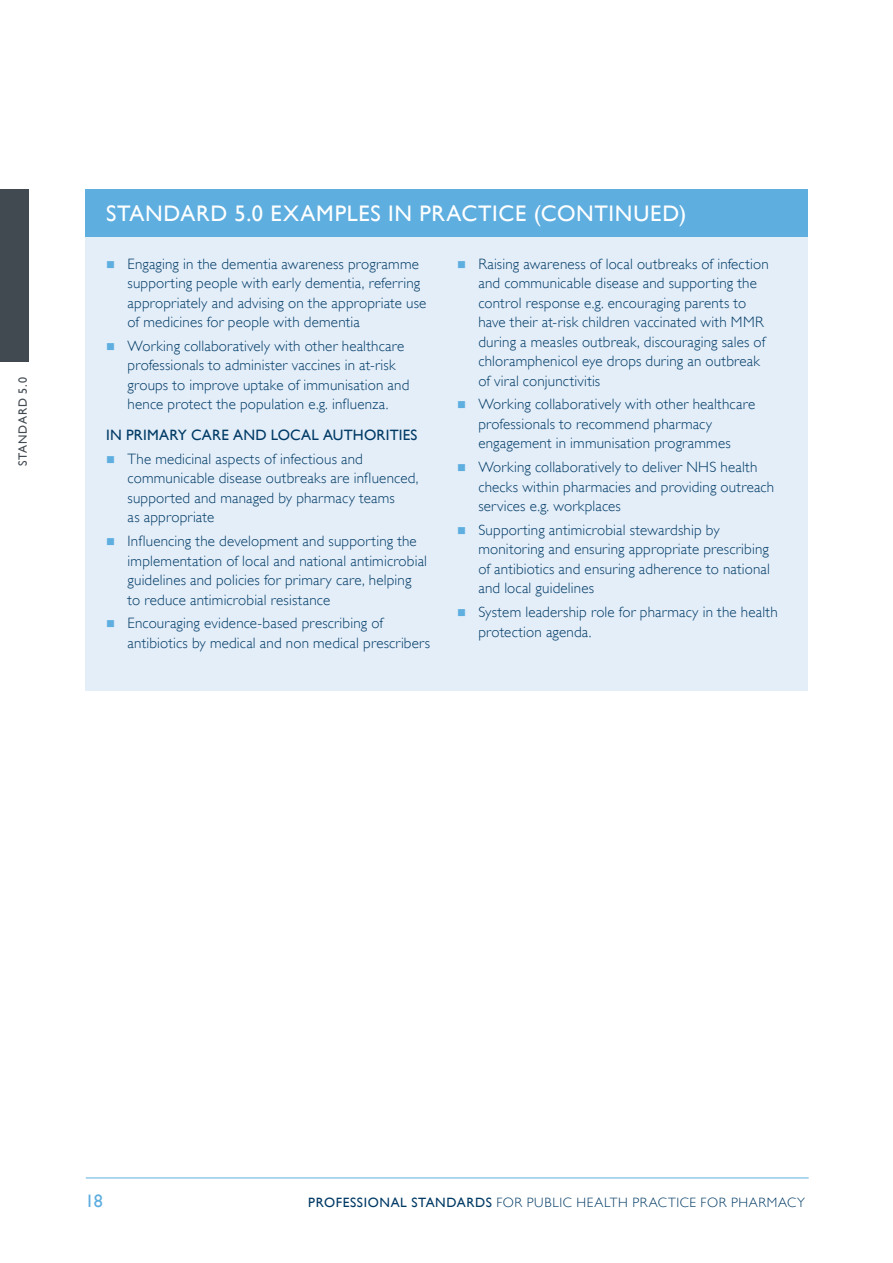
<style>
.page{position:relative;width:893px;height:1263px;background:#fff}
.page>*{position:absolute;margin:0;border:0;box-sizing:border-box;transform-origin:0 0}
.t1{font:22.5px "Gill Sans";letter-spacing:.03em;color:#fff}
.t2{font:18px "Gill Sans";color:#5eaee0}
.t3{font:300 15px/19.5px "Gill Sans";letter-spacing:.01em;color:#003a65}
.t4{font:15px "Gill Sans";letter-spacing:.015em;color:#003a65}
.t5{font:300 13.5px "Gill Sans";letter-spacing:.045em;color:#003a65}
.t6{font:12px "Gill Sans";letter-spacing:.075em;color:#424a51}
.s1{font-weight:400}
</style>
<div class="page">
<hr style="left:86px;top:1178px;width:723px;height:1px;background:#5eaee0">
<div style="left:0;top:189px;width:29px;height:173px;background:#424a51"></div>
<div style="left:85px;top:237px;width:723px;height:453px;background:#e4eef9"></div>
<div style="left:85px;top:189px;width:723px;height:48px;background:#5eaee0"></div>
<p class="t6" style="left:16px;top:466px;width:91px;rotate:-90deg">STANDARD 5.0</p>
<h1 class="t1" style="left:106px;top:200px;width:582px">STANDARD 5.0 EXAMPLES IN PRACTICE (CONTINUED)</h1>
<p class="t3" style="left:128px;top:253px;width:300px">Engaging in the dementia awareness programme supporting people with early dementia, referring appropriately and advising on the appropriate use of medicines for people with dementia</p>
<p class="t3" style="left:128px;top:336px;width:283px">Working collaboratively with other healthcare professionals to administer vaccines in at-risk groups to improve uptake of immunisation and hence protect the population e.g. influenza.</p>
<p class="t4" style="left:106px;top:426px;width:313px">IN PRIMARY CARE AND LOCAL AUTHORITIES</p>
<p class="t3" style="left:128px;top:449px;width:292px">The medicinal aspects of infectious and communicable disease outbreaks are influenced, supported and managed by pharmacy teams<br>as appropriate</p>
<p class="t3" style="left:128px;top:531px;width:301px">Influencing the development and supporting the implementation of local and national antimicrobial guidelines and policies for primary care, helping to reduce antimicrobial resistance</p>
<p class="t3" style="left:128px;top:613px;width:304px">Encouraging evidence-based prescribing of antibiotics by medical and non medical prescribers</p>
<p class="t3" style="left:478px;top:253px;width:292px">Raising awareness of local outbreaks of infection and communicable disease and supporting the control response e.g. encouraging parents to have their at-risk children vaccinated with MMR during a measles outbreak, discouraging sales of chloramphenicol eye drops during an outbreak of viral conjunctivitis</p>
<p class="t3" style="left:478px;top:394px;width:278px">Working collaboratively with other healthcare professionals to recommend pharmacy engagement in immunisation programmes</p>
<p class="t3" style="left:478px;top:457px;width:297px">Working collaboratively to deliver NHS health checks within pharmacies and providing outreach services e.g. workplaces</p>
<p class="t3" style="left:478px;top:520px;width:293px">Supporting antimicrobial stewardship by monitoring and ensuring appropriate prescribing of antibiotics and ensuring adherence to national and local guidelines</p>
<p class="t3" style="left:478px;top:602px;width:301px">System leadership role for pharmacy in the health protection agenda.</p>
<p class="t2" style="left:85px;top:1191px;width:19px">18</p>
<p class="t5" style="left:308px;top:1192px;width:498px"><span class="s1">PROFESSIONAL STANDARDS</span> FOR PUBLIC HEALTH PRACTICE FOR PHARMACY</p>
</div>
